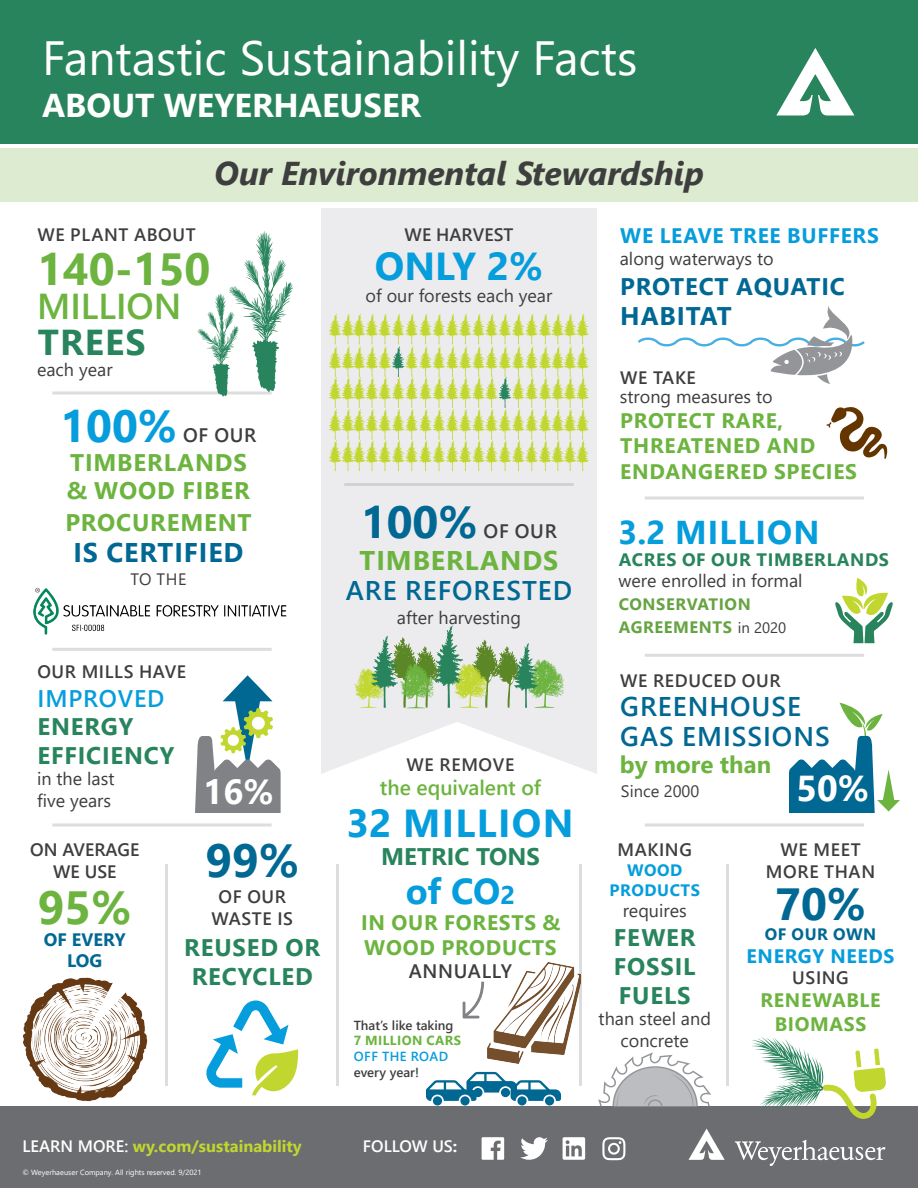
<style>
.page{position:relative;width:918px;height:1188px;background:#fff}
.page>*{position:absolute;margin:0;border:0;box-sizing:border-box;transform-origin:0 0}
.t1{font:48px "Segoe UI";color:#fff}
.t2{font:700 46.5px "Segoe UI";color:#006893}
.t3{font:700 46.5px "Segoe UI";color:#6cb43f}
.t4{font:700 45px "Segoe UI";color:#006893}
.t5{font:700 45px "Segoe UI";color:#6cb43f}
.t6{font:700 45px "Segoe UI";color:#069ddc}
.t7{font:700 39px "Segoe UI";letter-spacing:.035em;color:#069ddc}
.t8{font:600 36px "Segoe UI";color:#6cb43f}
.t9{font:700 36px "Segoe UI";color:#069ddc}
.t10{font:700 36px "Segoe UI";letter-spacing:.035em;color:#28845c}
.t11{font:700 36px "Segoe UI";color:#fff}
.t12{font:700 34.8px "Segoe UI";color:#fff}
.t13{font:italic 700 33px "Segoe UI";color:#3e3e3f}
.t14{font:700 33px "Segoe UI";color:#fff}
.t15{font:700 33px "Segoe UI";letter-spacing:.035em;color:#069ddc}
.t16{font:600 27px/30px "Segoe UI";letter-spacing:.035em;color:#006893}
.t17{font:700 27px "Segoe UI";letter-spacing:.035em;color:#6cb43f}
.t18{font:700 27px "Segoe UI";letter-spacing:.035em;color:#006893}
.t19{font:700 25.5px "Segoe UI";letter-spacing:.035em;color:#006893}
.t20{font:700 24px/28.8px "Segoe UI";letter-spacing:.035em;color:#28845c;text-align:justify}
.t21{font:700 24px/28.5px "Segoe UI";letter-spacing:.035em;color:#6cb43f}
.t22{font:700 24px "Segoe UI";letter-spacing:.035em;color:#006893}
.t23{font:700 24px "Segoe UI";color:#6cb43f}
.t24{font:700 24px "Segoe UI";color:#28845c}
.t25{font:600 24px "Segoe UI";letter-spacing:.035em;color:#069ddc}
.t26{font:700 21px/25.2px "Segoe UI";letter-spacing:.035em;color:#6cb43f}
.t27{font:700 21px "Segoe UI";letter-spacing:.035em;color:#069ddc}
.t28{font:600 21px "Segoe UI";color:#6cb43f}
.t29{font:600 19.5px "Segoe UI";letter-spacing:.035em;color:#3e3e3f}
.t30{font:700 19.5px/23.4px "Segoe UI";letter-spacing:.035em;color:#6cb43f;text-align:center}
.t31{font:700 19.5px "Segoe UI";letter-spacing:.035em;color:#069ddc}
.t32{font:18px/21.6px "Segoe UI";color:#3e3e3f;text-align:center}
.t33{font:600 18px/21.6px "Segoe UI";letter-spacing:.035em;color:#3e3e3f;text-align:center}
.t34{font:600 18px/21.6px "Segoe UI";color:#3e3e3f;text-align:center}
.t35{font:700 18px "Segoe UI";letter-spacing:.035em;color:#28845c}
.t36{font:700 18px/21.6px "Segoe UI";color:#006893;text-align:center}
.t37{font:700 16.5px "Segoe UI";color:#c1d72f}
.t38{font:700 16.5px/23.4px "Segoe UI";letter-spacing:.035em;color:#66a342}
.t39{font:16.5px "Segoe UI";color:#3e3e3f}
.t40{font:700 16.5px/19.8px "Segoe UI";letter-spacing:.035em;color:#069ddc;text-align:center}
.t41{font:600 16.5px "Segoe UI";color:#fff}
.t42{font:700 16.5px "Segoe UI";letter-spacing:.035em;color:#006893}
.t43{font:600 13.2px "Segoe UI";color:#3e3e3f}
.t44{font:700 13.2px "Segoe UI";letter-spacing:.035em;color:#6cb43f}
.t45{font:600 13.2px "Segoe UI";letter-spacing:.035em;color:#069ddc}
.t46{font:7.5px "Segoe UI";color:#fff}
.s1{font-size:25.5px}
.s2{font-weight:600;color:#fff}
.s3{font-weight:700}
.s4{font-weight:400;font-size:15px;color:#3e3e3f}
</style>
<div class="page">
<svg style="left:835px;top:578px;width:58px;height:65px"></svg>
<img style="left:23px;top:977px;width:125px;height:125px">
<div style="left:0;top:1106px;width:918px;height:82px;background:#6c6d70"></div>
<div style="left:0;top:148px;width:918px;height:54px;background:#ddebd1"></div>
<svg style="left:321px;top:208px;width:276px;height:566px;background:#ededef"></svg>
<hr style="left:336px;top:864px;width:3px;height:222px;background:#dcdddf">
<hr style="left:165px;top:864px;width:3px;height:222px;background:#dcdddf">
<div style="left:0;top:0;width:918px;height:144px;background:#28845c"></div>
<svg style="left:826px;top:407px;width:62px;height:52px"></svg>
<hr style="left:579px;top:864px;width:3px;height:222px;background:#dcdddf">
<hr style="left:726px;top:864px;width:3px;height:222px;background:#dcdddf">
<hr style="left:52px;top:648px;width:220px;height:3px;background:#dcdddf">
<hr style="left:52px;top:824px;width:220px;height:2px;background:#dcdddf">
<hr style="left:645px;top:654px;width:219px;height:3px;background:#dcdddf">
<hr style="left:645px;top:824px;width:219px;height:2px;background:#dcdddf">
<hr style="left:645px;top:496px;width:219px;height:4px;background:#e4e5e6">
<hr style="left:52px;top:392px;width:220px;height:2px;background:#dcdddf">
<hr style="left:344px;top:483px;width:230px;height:3px;background:#d1d2d4">
<svg style="left:598px;top:1052px;width:113px;height:54px"></svg>
<svg style="left:689px;top:1129px;width:36px;height:31px"></svg>
<svg style="left:735px;top:1140px;width:150px;height:26px"></svg>
<svg style="left:355px;top:625px;width:209px;height:83px;background:#b5cda8"></svg>
<svg style="left:482px;top:1137px;width:22px;height:23px"></svg>
<svg style="left:602px;top:1137px;width:23px;height:23px"></svg>
<svg style="left:563px;top:1137px;width:22px;height:23px"></svg>
<svg style="left:520px;top:1137px;width:28px;height:23px"></svg>
<svg style="left:789px;top:703px;width:111px;height:110px"></svg>
<svg style="left:751px;top:1037px;width:135px;height:82px"></svg>
<svg style="left:329px;top:314px;width:260px;height:157px;background:#dce4ad"></svg>
<svg style="left:638px;top:306px;width:227px;height:78px"></svg>
<svg style="left:776px;top:48px;width:78px;height:68px"></svg>
<svg style="left:462px;top:981px;width:22px;height:38px"></svg>
<div style="left:433px;top:1096px;width:9px;height:10px;background:#006893;border-radius:50%"></div>
<svg style="left:460px;top:1096px;width:10px;height:10px"></svg>
<svg style="left:517px;top:1096px;width:10px;height:10px"></svg>
<div style="left:545px;top:1096px;width:9px;height:10px;background:#006893;border-radius:50%"></div>
<svg style="left:426px;top:1072px;width:135px;height:29px"></svg>
<svg style="left:195px;top:675px;width:86px;height:138px"></svg>
<svg style="left:206px;top:1000px;width:92px;height:95px"></svg>
<img style="left:488px;top:962px;width:92px;height:101px">
<svg style="left:197px;top:231px;width:96px;height:166px"></svg>
<img style="left:33px;top:587px;width:254px;height:48px">
<h1 class="t1" style="left:42px;top:13px;width:597px">Fantastic Sustainability Facts</h1>
<h3 class="t14" style="left:42px;top:75px;width:381px">ABOUT WEYERHAEUSER</h3>
<h3 class="t13" style="left:214px;top:142px;width:492px">Our Environmental Stewardship</h3>
<p class="t33" style="left:37px;top:222px;width:160px">WE PLANT ABOUT</p>
<h3 class="t5" style="left:37px;top:226px;width:175px">140-150</h3>
<h3 class="t8" style="left:37px;top:272px;width:146px">MILLION</h3>
<h3 class="t10" style="left:38px;top:308px;width:110px">TREES</h3>
<p class="t32" style="left:37px;top:357px;width:77px">each year</p>
<h3 class="t6" style="left:60px;top:384px;width:118px">100%</h3>
<p class="t29" style="left:183px;top:417px;width:75px">OF OUR</p>
<h3 class="t21" style="left:67px;top:446px;width:184px">TIMBERLANDS &amp; WOOD FIBER</h3>
<h3 class="t21" style="left:65px;top:506px;width:188px">PROCUREMENT</h3>
<h3 class="t18" style="left:73px;top:527px;width:172px">IS CERTIFIED</h3>
<p class="t39" style="left:131px;top:563px;width:57px">TO THE</p>
<p class="t33" style="left:37px;top:659px;width:150px">OUR MILLS HAVE</p>
<h3 class="t25" style="left:38px;top:675px;width:128px">IMPROVED</h3>
<h3 class="t20" style="left:38px;top:711px;width:138px">ENERGY<br>EFFICIENCY</h3>
<p class="t32" style="left:37px;top:767px;width:79px;text-align:left">in the last five years</p>
<h3 class="t12" style="left:203px;top:758px;width:72px">16%</h3>
<p class="t34" style="left:30px;top:837px;width:111px">ON AVERAGE<br>WE USE</p>
<h2 class="t3" style="left:38px;top:864px;width:95px">95%</h2>
<p class="t36" style="left:44px;top:927px;width:83px">OF EVERY<br>LOG</p>
<h2 class="t2" style="left:205px;top:816px;width:95px">99%</h2>
<p class="t33" style="left:211px;top:885px;width:83px">OF OUR<br>WASTE IS</p>
<h3 class="t20" style="left:184px;top:932px;width:138px;text-align:center">REUSED OR<br>RECYCLED</h3>
<p class="t34" style="left:405px;top:222px;width:110px">WE HARVEST</p>
<h3 class="t7" style="left:375px;top:229px;width:170px">ONLY 2%</h3>
<p class="t32" style="left:366px;top:283px;width:188px">of our forests each year</p>
<h3 class="t4" style="left:361px;top:480px;width:118px">100%</h3>
<p class="t29" style="left:484px;top:513px;width:75px">OF OUR</p>
<h3 class="t17" style="left:360px;top:535px;width:200px">TIMBERLANDS</h3>
<h3 class="t16" style="left:346px;top:573px;width:228px">ARE REFORESTED</h3>
<p class="t32" style="left:397px;top:605px;width:126px">after harvesting</p>
<p class="t33" style="left:407px;top:752px;width:109px">WE REMOVE</p>
<p class="t28" style="left:380px;top:767px;width:163px">the equivalent of</p>
<h3 class="t7" style="left:347px;top:786px;width:228px">32 MILLION</h3>
<h3 class="t24" style="left:381px;top:834px;width:160px">METRIC TONS</h3>
<h3 class="t9" style="left:406px;top:858px;width:111px">of CO<span class="s1">2</span></h3>
<p class="t26" style="left:361px;top:908px;width:201px">IN OUR FORESTS &amp;<br>WOOD PRODUCTS</p>
<p class="t29" style="left:409px;top:953px;width:105px">ANNUALLY</p>
<p class="t43" style="left:354px;top:1012px;width:101px">That’s like taking</p>
<p class="t44" style="left:354px;top:1028px;width:109px">7 MILLION CARS</p>
<p class="t45" style="left:354px;top:1044px;width:96px">OFF THE ROAD</p>
<p class="t43" style="left:354px;top:1060px;width:67px">every year!</p>
<p class="t37" style="left:22px;top:1131px;width:281px"><span class="s2">LEARN MORE:</span> wy.com/sustainability</p>
<p class="t41" style="left:363px;top:1131px;width:96px">FOLLOW US<span class="s3">:</span></p>
<p class="t46" style="left:22px;top:1166px;width:181px">© Weyerhaeuser Company. All rights reserved. 9/2021</p>
<p class="t27" style="left:620px;top:216px;width:260px">WE LEAVE TREE BUFFERS</p>
<p class="t32" style="left:620px;top:246px;width:155px">along waterways to</p>
<h3 class="t22" style="left:620px;top:264px;width:226px">PROTECT AQUATIC</h3>
<h3 class="t19" style="left:620px;top:292px;width:113px">HABITAT</h3>
<p class="t33" style="left:620px;top:365px;width:77px">WE TAKE</p>
<p class="t32" style="left:620px;top:384px;width:155px">strong measures to</p>
<p class="t26" style="left:620px;top:407px;width:238px">PROTECT RARE,<br>THREATENED AND<br>ENDANGERED SPECIES</p>
<h3 class="t15" style="left:619px;top:501px;width:202px">3.2 MILLION</h3>
<p class="t35" style="left:619px;top:543px;width:272px">ACRES OF OUR TIMBERLANDS</p>
<p class="t32" style="left:619px;top:568px;width:186px">were enrolled in formal</p>
<p class="t38" style="left:619px;top:591px;width:169px">CONSERVATION<br>AGREEMENTS <span class="s4">in 2020</span></p>
<p class="t33" style="left:620px;top:668px;width:162px">WE REDUCED OUR</p>
<h3 class="t16" style="left:620px;top:689px;width:211px">GREENHOUSE<br>GAS EMISSIONS</h3>
<h3 class="t23" style="left:620px;top:741px;width:153px">by more than</h3>
<h3 class="t11" style="left:796px;top:754px;width:74px">50%</h3>
<p class="t39" style="left:621px;top:775px;width:80px">Since 2000</p>
<p class="t33" style="left:618px;top:837px;width:76px">MAKING</p>
<p class="t40" style="left:609px;top:859px;width:92px">WOOD<br>PRODUCTS</p>
<p class="t32" style="left:623px;top:899px;width:66px">requires</p>
<h3 class="t20" style="left:614px;top:921px;width:83px">FEWER FOSSIL FUELS</h3>
<p class="t32" style="left:599px;top:1007px;width:114px">than steel and concrete</p>
<p class="t33" style="left:766px;top:837px;width:111px">WE MEET<br>MORE THAN</p>
<h3 class="t4" style="left:775px;top:861px;width:92px">70%</h3>
<p class="t42" style="left:765px;top:918px;width:113px">OF OUR OWN</p>
<p class="t31" style="left:747px;top:938px;width:150px">ENERGY NEEDS</p>
<p class="t33" style="left:792px;top:965px;width:58px">USING</p>
<p class="t30" style="left:760px;top:987px;width:122px">RENEWABLE<br>BIOMASS</p>
</div>
